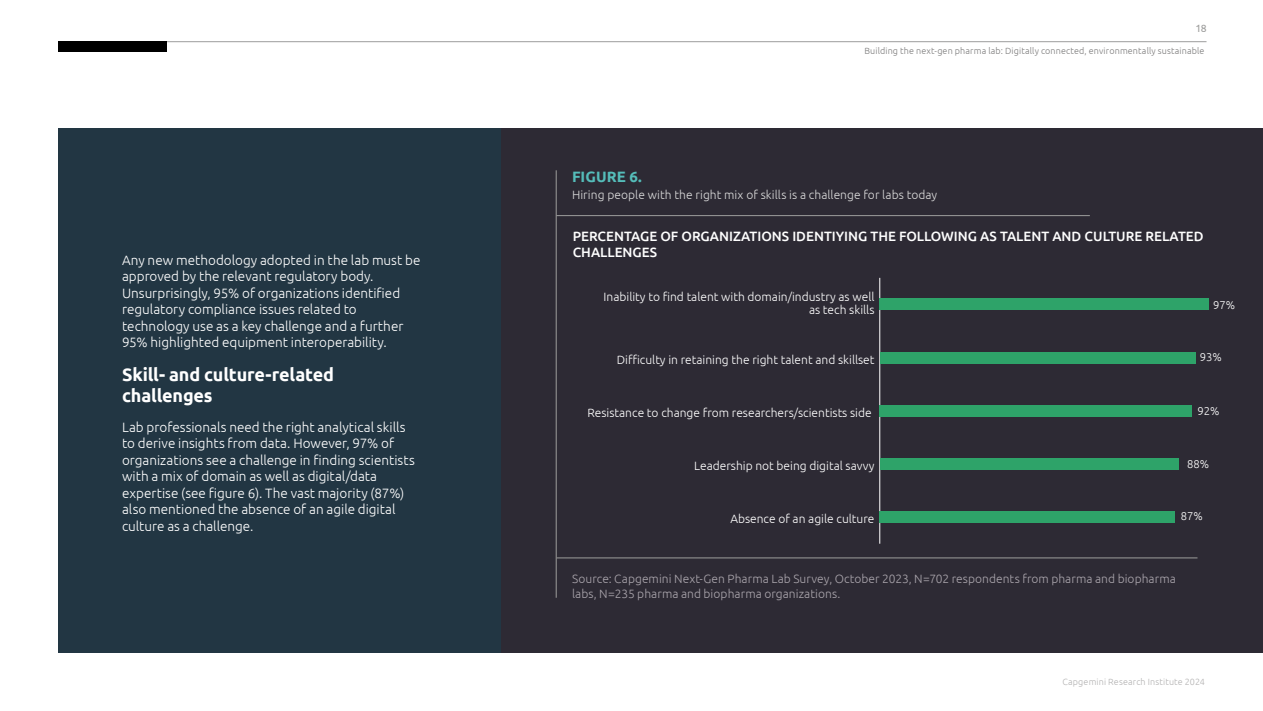
<style>
.page{position:relative;width:1263px;height:711px;background:#fff}
.page>*{position:absolute;margin:0;border:0;box-sizing:border-box;transform-origin:0 0}
.t1{font:700 18px/21px "Ubuntu";letter-spacing:-.01em;color:#fff}
.t2{font:700 15px "Ubuntu";letter-spacing:.005em;color:#55bdba}
.t3{font:300 13.5px/16.5px "Ubuntu";color:#fff}
.t4{font:500 13.5px/16.2px "Ubuntu";color:#fff}
.t5{font:300 12px/13.5px "Ubuntu";color:#fff;text-align:right}
.t6{font:300 12px/14.4px "Ubuntu";letter-spacing:.005em;color:#aaa5ac}
.t7{font:300 12px "Ubuntu";letter-spacing:.005em;color:#dadada}
.t8{font:300 11.25px "Ubuntu";color:#fff}
.t9{font:10.5px "Ubuntu";color:#9d9d9c}
.t10{font:300 9px "Ubuntu";letter-spacing:.015em;color:#7c7b7b}
.t11{font:300 9px "Ubuntu";letter-spacing:.015em;color:#b3b2b2}
</style>
<div class="page">
<div style="left:58px;top:128px;width:1205px;height:524px;background:#223643"></div>
<div style="left:502px;top:128px;width:761px;height:524px;background:#2d2a34"></div>
<hr style="left:556px;top:170px;width:1px;height:427px;background:#9d9d9c">
<hr style="left:556px;top:215px;width:534px;height:1px;background:#9d9d9c">
<hr style="left:557px;top:557px;width:640px;height:1px;background:#9d9d9c">
<hr style="left:879px;top:277px;width:1px;height:266px;background:#fff">
<div style="left:880px;top:298px;width:329px;height:12px;background:#2ea369"></div>
<div style="left:880px;top:351px;width:315px;height:12px;background:#2ea369"></div>
<div style="left:880px;top:404px;width:312px;height:12px;background:#2ea369"></div>
<div style="left:880px;top:457px;width:298px;height:12px;background:#2ea369"></div>
<div style="left:880px;top:511px;width:295px;height:11px;background:#2ea369"></div>
<hr style="left:58px;top:41px;width:1148px;height:1px;background:#9d9d9c">
<div style="left:58px;top:41px;width:109px;height:11px;background:#000"></div>
<p class="t3" style="left:122px;top:251px;width:300px">Any new methodology adopted in the lab must be approved by the relevant regulatory body.<br>Unsurprisingly, 95% of organizations identified regulatory compliance issues related to technology use as a key challenge and a further 95% highlighted equipment interoperability.</p>
<h1 class="t1" style="left:122px;top:364px;width:214px">Skill- and culture-related challenges</h1>
<p class="t3" style="left:122px;top:418px;width:294px">Lab professionals need the right analytical skills to derive insights from data. However, 97% of organizations see a challenge in finding scientists with a mix of domain as well as digital/data expertise (see figure 6). The vast majority (87%) also mentioned the absence of an agile digital culture as a challenge.</p>
<p class="t9" style="left:1195px;top:21px;width:13px">18</p>
<p class="t10" style="left:864px;top:45px;width:342px">Building the next-gen pharma lab: Digitally connected, environmentally sustainable</p>
<p class="t2" style="left:572px;top:167px;width:71px">FIGURE 6.</p>
<p class="t7" style="left:572px;top:188px;width:367px">Hiring people with the right mix of skills is a challenge for labs today</p>
<p class="t4" style="left:573px;top:227px;width:632px">PERCENTAGE OF ORGANIZATIONS IDENTIYING THE FOLLOWING AS TALENT AND CULTURE RELATED<br>CHALLENGES</p>
<p class="t5" style="left:604px;top:289px;width:272px">Inability to find talent with domain/industry as well as tech skills</p>
<p class="t8" style="left:1213px;top:297px;width:24px">97%</p>
<p class="t5" style="left:617px;top:352px;width:259px">Difficulty in retaining the right talent and skillset</p>
<p class="t8" style="left:1200px;top:350px;width:24px">93%</p>
<p class="t5" style="left:587px;top:405px;width:286px">Resistance to change from researchers/scientists side</p>
<p class="t8" style="left:1197px;top:404px;width:24px">92%</p>
<p class="t5" style="left:694px;top:458px;width:182px">Leadership not being digital savvy</p>
<p class="t8" style="left:1187px;top:456px;width:24px">88%</p>
<p class="t5" style="left:730px;top:511px;width:146px">Absence of an agile culture</p>
<p class="t8" style="left:1181px;top:509px;width:24px">87%</p>
<p class="t6" style="left:572px;top:571px;width:605px">Source: Capgemini Next-Gen Pharma Lab Survey, October 2023, N=702 respondents from pharma and biopharma labs, N=235 pharma and biopharma organizations.</p>
<p class="t11" style="left:1062px;top:676px;width:144px">Capgemini Research Institute 2024</p>
</div>
